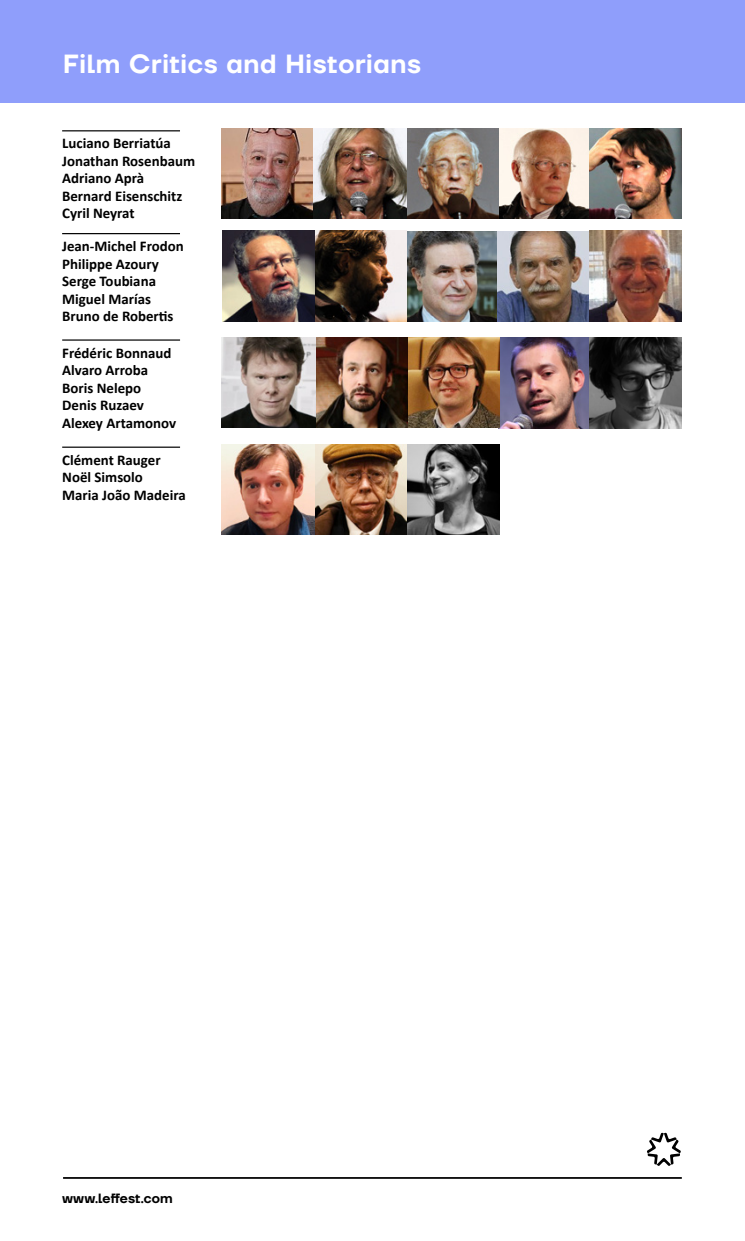
<style>
.page{position:relative;width:745px;height:1241px;background:#fff}
.page>*{position:absolute;margin:0;border:0;box-sizing:border-box;transform-origin:0 0}
.t1{font:600 26.25px "TT Firs Neue";letter-spacing:.025em;color:#fff}
.t2{font:700 14.88px/17.5px "Calibri";color:#000}
.t3{font:600 13.47px "TT Firs Neue";letter-spacing:.005em;color:#000}
</style>
<div class="page">
<div style="left:0;top:0;width:744px;height:102px;background:#8f9efb"></div>
<hr style="left:62px;top:233px;width:118px;height:1px;background:#000">
<hr style="left:62px;top:339px;width:118px;height:1px;background:#000">
<hr style="left:62px;top:130px;width:118px;height:1px;background:#000">
<img style="left:406px;top:231px;width:91px;height:90px">
<img style="left:221px;top:337px;width:460px;height:91px">
<svg style="left:589px;top:338px;width:92px;height:90px;background:#454545"></svg>
<img style="left:314px;top:231px;width:92px;height:90px">
<img style="left:407px;top:337px;width:92px;height:90px">
<img style="left:222px;top:231px;width:92px;height:90px">
<img style="left:315px;top:337px;width:92px;height:90px">
<svg style="left:221px;top:337px;width:94px;height:90px;background:#958984"></svg>
<img style="left:498px;top:128px;width:91px;height:90px">
<img style="left:589px;top:128px;width:92px;height:90px">
<img style="left:406px;top:128px;width:92px;height:90px">
<img style="left:497px;top:231px;width:92px;height:90px">
<img style="left:589px;top:231px;width:92px;height:90px">
<img style="left:221px;top:128px;width:92px;height:90px">
<img style="left:313px;top:128px;width:93px;height:90px">
<hr style="left:62px;top:446px;width:118px;height:1px;background:#000">
<img style="left:221px;top:444px;width:94px;height:90px">
<img style="left:315px;top:444px;width:92px;height:90px">
<svg style="left:407px;top:444px;width:92px;height:90px;background:#676767"></svg>
<hr style="left:63px;top:1176px;width:618px;height:2px;background:#000">
<svg style="left:647px;top:1132px;width:33px;height:33px"></svg>
<h1 class="t1" style="left:63px;top:46px;width:359px">Film Critics and Historians</h1>
<p class="t2" style="left:62px;top:134px;width:134px">Luciano Berriatúa<br>Jonathan Rosenbaum<br>Adriano Aprà<br>Bernard Eisenschitz<br>Cyril Neyrat</p>
<p class="t2" style="left:62px;top:237px;width:123px">Jean-Michel Frodon<br>Philippe Azoury<br>Serge Toubiana<br>Miguel Marías<br>Bruno de Robertis</p>
<p class="t2" style="left:62px;top:343px;width:115px">Frédéric Bonnaud<br>Alvaro Arroba<br>Boris Nelepo<br>Denis Ruzaev<br>Alexey Artamonov</p>
<p class="t2" style="left:62px;top:450px;width:125px">Clément Rauger<br>Noël Simsolo<br>Maria João Madeira</p>
<p class="t3" style="left:62px;top:1188px;width:112px">www.leffest.com</p>
</div>
